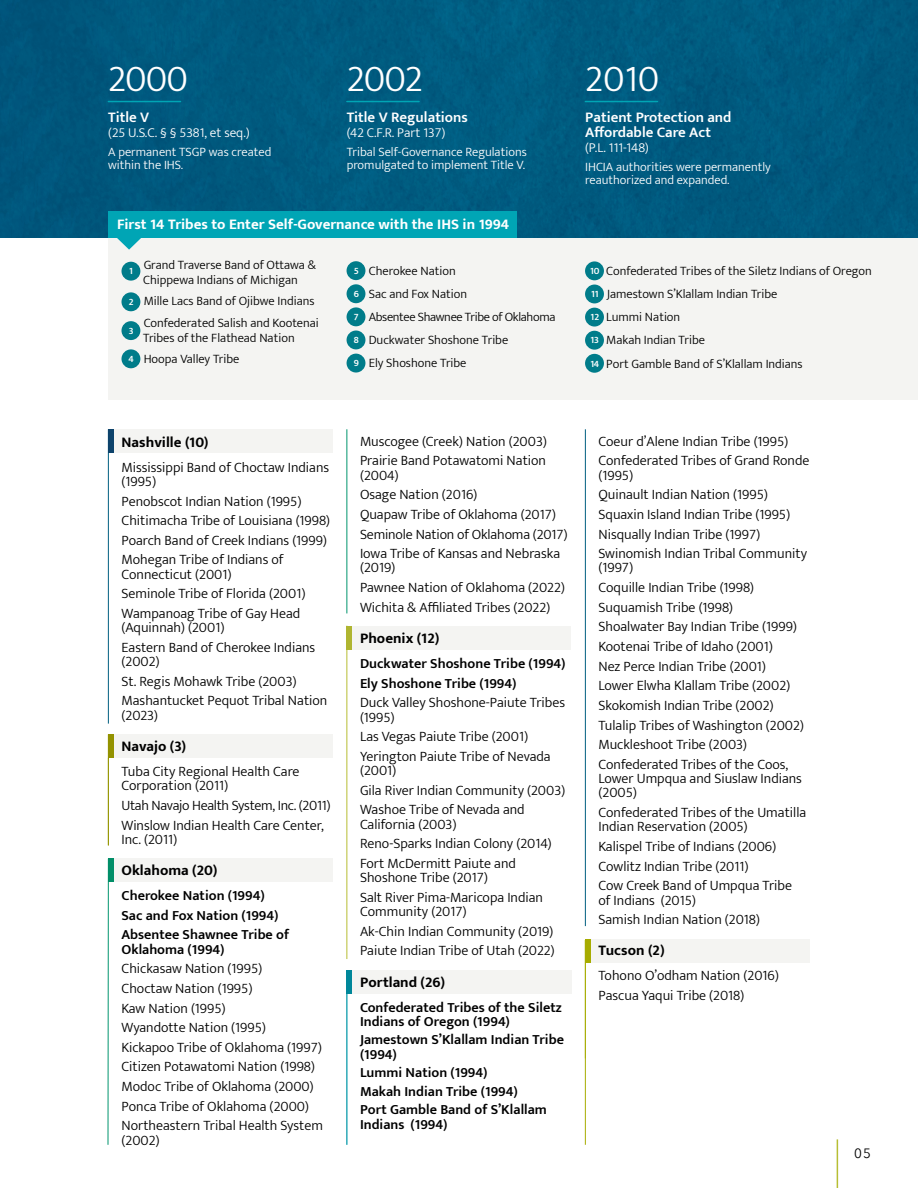
<style>
.page{position:relative;width:918px;height:1188px;background:#fff}
.page>*{position:absolute;margin:0;border:0;box-sizing:border-box;transform-origin:0 0}
.t1{font:300 37.5px "Mukta";letter-spacing:-.025em;color:#fff}
.t2{font:700 15px "Mukta";color:#000}
.t3{font:600 15px/15px "Mukta";color:#fff}
.t4{font:700 15px "Mukta";color:#fff}
.t5{font:300 14.25px/19.6px "Mukta";color:#000}
.t6{font:600 14.25px/19.6px "Mukta";color:#000}
.t7{font:300 14.25px/19.6px "Mukta";letter-spacing:-.02em;color:#000}
.t8{font:300 13.5px "Mukta";color:#fff}
.t9{font:13.5px "Avenir Next";color:#000}
.t10{font:300 12.75px/23.1px "Mukta";color:#000}
.t11{font:300 12.75px/13.5px "Mukta";color:#fff}
.t12{font:600 9.75px "Mukta";color:#fff}
.s1{font-weight:600;font-size:9.75px;color:#fff}
</style>
<div class="page">
<div style="left:108px;top:238px;width:810px;height:162px;background:#f4f4f2"></div>
<hr style="left:837px;top:1139px;width:1px;height:49px;background:#b7be34">
<hr style="left:585px;top:429px;width:1px;height:497px;background:#005f80">
<hr style="left:346px;top:429px;width:1px;height:184px;background:#02956e">
<hr style="left:346px;top:626px;width:1px;height:333px;background:#b7be34">
<div style="left:346px;top:626px;width:226px;height:24px;background:#f4f4f2"></div>
<hr style="left:108px;top:859px;width:1px;height:286px;background:#02956e">
<div style="left:108px;top:859px;width:225px;height:23px;background:#f4f4f2"></div>
<div style="left:122px;top:262px;width:18px;height:19px;background:#007c8a;border-radius:50%"></div>
<div style="left:122px;top:292px;width:18px;height:19px;background:#007c8a;border-radius:50%"></div>
<div style="left:122px;top:321px;width:18px;height:19px;background:#007c8a;border-radius:50%"></div>
<div style="left:122px;top:349px;width:18px;height:19px;background:#007c8a;border-radius:50%"></div>
<svg style="left:0;top:0;width:918px;height:250px;background:#0c6084"></svg>
<hr style="left:108px;top:429px;width:1px;height:295px;background:#005f80">
<div style="left:108px;top:429px;width:225px;height:24px;background:#f4f4f2"></div>
<div style="left:108px;top:429px;width:5px;height:24px;background:#0d436b"></div>
<div style="left:108px;top:734px;width:225px;height:24px;background:#f4f4f2"></div>
<div style="left:108px;top:734px;width:5px;height:24px;background:#939200"></div>
<hr style="left:108px;top:734px;width:1px;height:112px;background:#939200">
<div style="left:108px;top:211px;width:409px;height:27px;background:#00a5b5"></div>
<div style="left:585px;top:940px;width:225px;height:23px;background:#f4f4f2"></div>
<div style="left:585px;top:940px;width:5px;height:23px;background:#a7ac00"></div>
<hr style="left:585px;top:940px;width:1px;height:205px;background:#a7ac00">
<hr style="left:346px;top:970px;width:1px;height:175px;background:#00a5b5">
<div style="left:347px;top:970px;width:225px;height:24px;background:#f4f4f2"></div>
<div style="left:347px;top:970px;width:5px;height:24px;background:#00879a"></div>
<div style="left:347px;top:261px;width:18px;height:19px;background:#007c8a;border-radius:50%"></div>
<div style="left:347px;top:284px;width:18px;height:19px;background:#007c8a;border-radius:50%"></div>
<div style="left:347px;top:307px;width:18px;height:19px;background:#007c8a;border-radius:50%"></div>
<div style="left:347px;top:331px;width:18px;height:18px;background:#007c8a;border-radius:50%"></div>
<div style="left:347px;top:354px;width:18px;height:19px;background:#007c8a;border-radius:50%"></div>
<div style="left:585px;top:261px;width:19px;height:19px;background:#007c8a;border-radius:50%"></div>
<div style="left:585px;top:285px;width:19px;height:18px;background:#007c8a;border-radius:50%"></div>
<div style="left:585px;top:308px;width:19px;height:19px;background:#007c8a;border-radius:50%"></div>
<div style="left:585px;top:331px;width:19px;height:19px;background:#007c8a;border-radius:50%"></div>
<div style="left:585px;top:354px;width:19px;height:19px;background:#007c8a;border-radius:50%"></div>
<h1 class="t1" style="left:108px;top:56px;width:81px">2000</h1>
<p class="t3" style="left:108px;top:109px;width:43px">Title V</p>
<p class="t8" style="left:108px;top:124px;width:143px">(25 U.S.C. § § 5381, et seq.)</p>
<p class="t11" style="left:108px;top:145px;width:165px">A permanent TSGP was created within the IHS.</p>
<h1 class="t1" style="left:347px;top:56px;width:78px">2002</h1>
<p class="t3" style="left:347px;top:109px;width:123px">Title V Regulations</p>
<p class="t8" style="left:347px;top:124px;width:100px">(42 C.F.R. Part 137)</p>
<p class="t11" style="left:347px;top:145px;width:182px">Tribal Self-Governance Regulations promulgated to implement Title V.</p>
<p class="t4" style="left:117px;top:215px;width:394px">First 14 Tribes to Enter Self-Governance with the IHS in 1994</p>
<h1 class="t1" style="left:585px;top:56px;width:76px">2010</h1>
<p class="t3" style="left:585px;top:109px;width:148px">Patient Protection and<br>Affordable Care Act</p>
<p class="t8" style="left:585px;top:139px;width:65px">(P.L. 111-148)</p>
<p class="t11" style="left:585px;top:160px;width:187px">IHCIA authorities were permanently reauthorized and expanded.</p>
<p class="t12" style="left:129px;top:265px;width:5px">1</p>
<p class="t10" style="left:143px;top:257px;width:174px;line-height:15px">Grand Traverse Band of Ottawa &amp;<br>Chippewa Indians of Michigan</p>
<p class="t10" style="left:129px;top:289px;width:187px"><span class="s1">2</span> Mille Lacs Band of Ojibwe Indians</p>
<p class="t12" style="left:129px;top:325px;width:6px">3</p>
<p class="t10" style="left:144px;top:311px;width:177px">Confederated Salish and Kootenai</p>
<p class="t10" style="left:143px;top:326px;width:153px">Tribes of the Flathead Nation</p>
<p class="t10" style="left:129px;top:347px;width:112px"><span class="s1">4</span> Hoopa Valley Tribe</p>
<p class="t10" style="left:354px;top:259px;width:203px"><span class="s1">5</span> Cherokee Nation<br><span class="s1">6</span> Sac and Fox Nation<br><span class="s1">7</span> Absentee Shawnee Tribe of Oklahoma<br><span class="s1">8</span> Duckwater Shoshone Tribe<br><span class="s1">9</span> Ely Shoshone Tribe</p>
<p class="t10" style="left:590px;top:259px;width:283px"><span class="s1">10</span> Confederated Tribes of the Siletz Indians of Oregon <span class="s1">11</span> Jamestown S’Klallam Indian Tribe<br><span class="s1">12</span> Lummi Nation<br><span class="s1">13</span> Makah Indian Tribe<br><span class="s1">14</span> Port Gamble Band of S’Klallam Indians</p>
<p class="t2" style="left:122px;top:433px;width:89px">Nashville (10)</p>
<p class="t5" style="left:122px;top:460px;width:209px;line-height:14.2px">Mississippi Band of Choctaw Indians (1995)</p>
<p class="t5" style="left:122px;top:491px;width:210px">Penobscot Indian Nation (1995)<br>Chitimacha Tribe of Louisiana (1998)<br>Poarch Band of Creek Indians (1999)<br>Mohegan Tribe of Indians of</p>
<p class="t5" style="left:122px;top:564px;width:186px">Connecticut (2001)<br>Seminole Tribe of Florida (2001)<br>Wampanoag Tribe of Gay Head</p>
<p class="t5" style="left:122px;top:618px;width:195px">(Aquinnah) (2001)<br>Eastern Band of Cherokee Indians</p>
<p class="t5" style="left:122px;top:651px;width:207px">(2002)<br>St. Regis Mohawk Tribe (2003)<br>Mashantucket Pequot Tribal Nation</p>
<p class="t2" style="left:122px;top:737px;width:66px">Navajo (3)</p>
<p class="t5" style="left:122px;top:705px;width:38px">(2023)</p>
<p class="t5" style="left:122px;top:764px;width:180px;line-height:14.2px">Tuba City Regional Health Care<br>Corporation (2011)</p>
<p class="t7" style="left:122px;top:795px;width:211px">Utah Navajo Health System, Inc. (2011)<br>Winslow Indian Health Care Center,</p>
<p class="t5" style="left:122px;top:829px;width:57px">Inc. (2011)</p>
<p class="t2" style="left:122px;top:861px;width:97px">Oklahoma (20)</p>
<p class="t6" style="left:122px;top:885px;width:169px">Cherokee Nation (1994)<br>Sac and Fox Nation (1994)<br>Absentee Shawnee Tribe of</p>
<p class="t6" style="left:122px;top:939px;width:105px">Oklahoma (1994)</p>
<p class="t5" style="left:122px;top:958px;width:203px">Chickasaw Nation (1995)<br>Choctaw Nation (1995)<br>Kaw Nation (1995)<br>Wyandotte Nation (1995)<br>Kickapoo Tribe of Oklahoma (1997)<br>Citizen Potawatomi Nation (1998)<br>Modoc Tribe of Oklahoma (2000)<br>Ponca Tribe of Oklahoma (2000)<br>Northeastern Tribal Health System</p>
<p class="t5" style="left:122px;top:1130px;width:40px">(2002)</p>
<p class="t5" style="left:360px;top:431px;width:188px">Muscogee (Creek) Nation (2003)<br>Prairie Band Potawatomi Nation</p>
<p class="t5" style="left:360px;top:465px;width:209px">(2004)<br>Osage Nation (2016)<br>Quapaw Tribe of Oklahoma (2017)<br>Seminole Nation of Oklahoma (2017)<br>Iowa Tribe of Kansas and Nebraska</p>
<p class="t5" style="left:360px;top:558px;width:206px">(2019)<br>Pawnee Nation of Oklahoma (2022)<br>Wichita &amp; Affiliated Tribes (2022)</p>
<p class="t2" style="left:360px;top:629px;width:81px">Phoenix (12)</p>
<p class="t6" style="left:360px;top:653px;width:207px">Duckwater Shoshone Tribe (1994)<br>Ely Shoshone Tribe (1994)</p>
<p class="t5" style="left:360px;top:695px;width:207px;line-height:14.2px">Duck Valley Shoshone-Paiute Tribes (1995)</p>
<p class="t5" style="left:360px;top:726px;width:192px">Las Vegas Paiute Tribe (2001)<br>Yerington Paiute Tribe of Nevada</p>
<p class="t5" style="left:360px;top:760px;width:207px">(2001)<br>Gila River Indian Community (2003)<br>Washoe Tribe of Nevada and</p>
<p class="t5" style="left:360px;top:814px;width:193px">California (2003)<br>Reno-Sparks Indian Colony (2014)<br>Fort McDermitt Paiute and</p>
<p class="t5" style="left:360px;top:867px;width:185px">Shoshone Tribe (2017)<br>Salt River Pima-Maricopa Indian</p>
<p class="t5" style="left:360px;top:901px;width:196px">Community (2017)<br>Ak-Chin Indian Community (2019)<br>Paiute Indian Tribe of Utah (2022)</p>
<p class="t2" style="left:360px;top:973px;width:87px">Portland (26)</p>
<p class="t6" style="left:360px;top:1000px;width:203px;line-height:14.2px">Confederated Tribes of the Siletz<br>Indians of Oregon (1994)</p>
<p class="t6" style="left:360px;top:1032px;width:206px;line-height:14.2px">Jamestown S’Klallam Indian Tribe (1994)</p>
<p class="t6" style="left:360px;top:1063px;width:188px;line-height:18.6px">Lummi Nation (1994)<br>Makah Indian Tribe (1994)<br>Port Gamble Band of S’Klallam</p>
<p class="t6" style="left:360px;top:1114px;width:89px">Indians (1994)</p>
<p class="t5" style="left:599px;top:431px;width:212px">Coeur d’Alene Indian Tribe (1995)<br>Confederated Tribes of Grand Ronde</p>
<p class="t5" style="left:599px;top:465px;width:210px">(1995)<br>Quinault Indian Nation (1995)<br>Squaxin Island Indian Tribe (1995)<br>Nisqually Indian Tribe (1997)<br>Swinomish Indian Tribal Community</p>
<p class="t5" style="left:599px;top:558px;width:207px">(1997)<br>Coquille Indian Tribe (1998)<br>Suquamish Tribe (1998)<br>Shoalwater Bay Indian Tribe (1999)<br>Kootenai Tribe of Idaho (2001)<br>Nez Perce Indian Tribe (2001)<br>Lower Elwha Klallam Tribe (2002)<br>Skokomish Indian Tribe (2002)<br>Tulalip Tribes of Washington (2002)<br>Muckleshoot Tribe (2003)<br>Confederated Tribes of the Coos,</p>
<p class="t5" style="left:599px;top:771px;width:205px;line-height:14.2px">Lower Umpqua and Siuslaw Indians (2005)</p>
<p class="t5" style="left:599px;top:805px;width:209px;line-height:14.2px">Confederated Tribes of the Umatilla<br>Indian Reservation (2005)</p>
<p class="t5" style="left:599px;top:836px;width:195px">Kalispel Tribe of Indians (2006)<br>Cowlitz Indian Tribe (2011)<br>Cow Creek Band of Umpqua Tribe</p>
<p class="t5" style="left:599px;top:890px;width:163px">of Indians (2015)<br>Samish Indian Nation (2018)</p>
<p class="t2" style="left:599px;top:941px;width:68px">Tucson (2)</p>
<p class="t5" style="left:599px;top:966px;width:182px">Tohono O’odham Nation (2016)<br>Pascua Yaqui Tribe (2018)</p>
<p class="t9" style="left:854px;top:1142px;width:18px">05</p>
</div>
